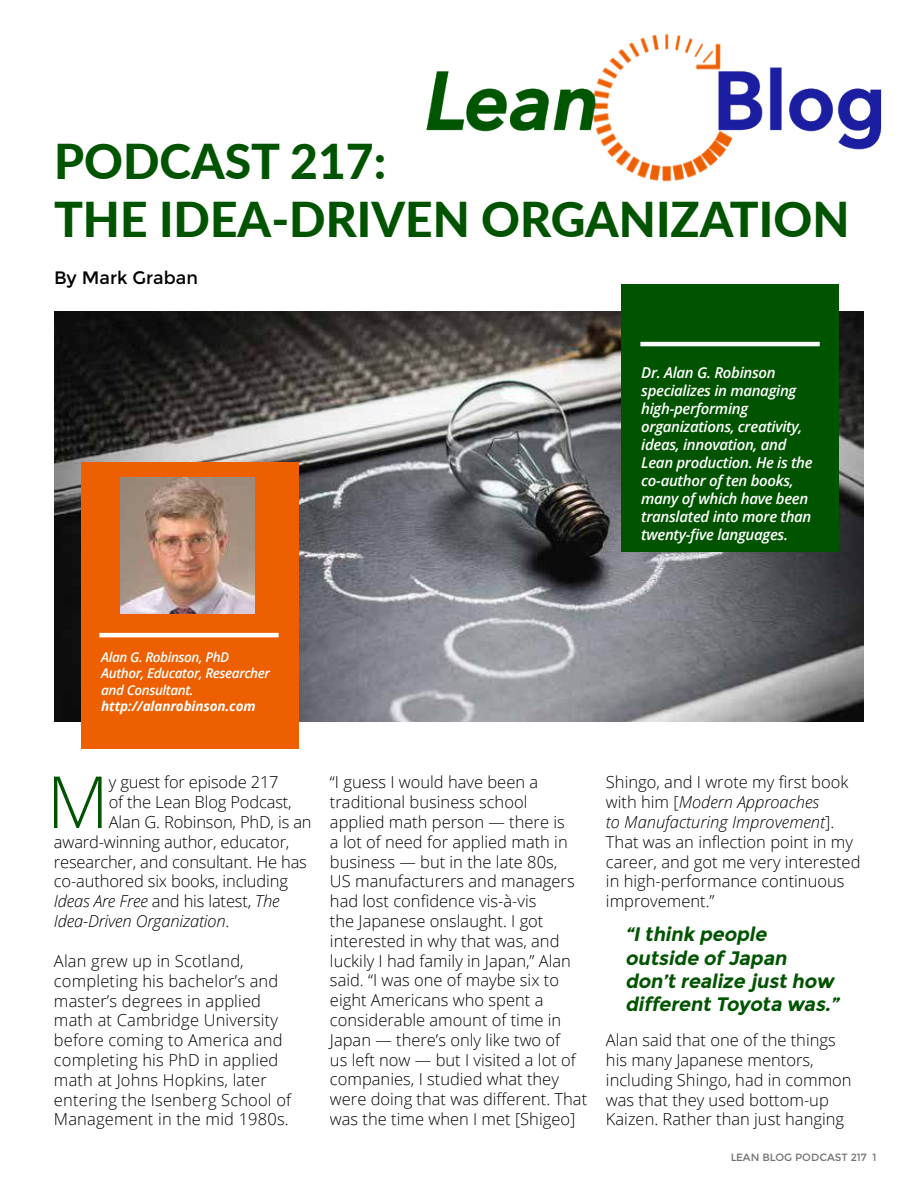
<style>
.page{position:relative;width:918px;height:1188px;background:#fff}
.page>*{position:absolute;margin:0;border:0;box-sizing:border-box;transform-origin:0 0}
.t1{font:300 72px "Open Sans";color:#005400}
.t2{font:800 48px/57.6px "Lato";color:#005400}
.t3{font:italic 700 19.5px/23.4px "Montserrat";letter-spacing:-.01em;color:#005400}
.t4{font:18px "Montserrat";color:#000}
.t5{font:300 16.5px/19.8px "Open Sans";color:#000}
.t6{font:italic 300 16.5px "Open Sans";letter-spacing:-.01em;color:#000}
.t7{font:italic 600 15px/18px "Open Sans";letter-spacing:-.02em;color:#fff}
.t8{font:italic 600 13.5px/16.2px "Open Sans";letter-spacing:-.03em;color:#fff}
.t9{font:italic 700 13.5px "Open Sans";letter-spacing:-.01em;color:#fff}
.t10{font:10.5px "Montserrat";color:#000}
.s1{font-style:normal}
.s2{font-style:italic}
</style>
<div class="page">
<img style="left:426px;top:33px;width:456px;height:149px">
<img style="left:54px;top:312px;width:810px;height:410px">
<div style="left:621px;top:285px;width:217px;height:267px;background:#005400"></div>
<hr style="left:640px;top:342px;width:180px;height:4px;background:#fff">
<div style="left:81px;top:462px;width:217px;height:287px;background:#ed5f00"></div>
<hr style="left:99px;top:633px;width:180px;height:4px;background:#fff">
<img style="left:121px;top:477px;width:134px;height:136px">
<h2 class="t2" style="left:54px;top:137px;width:797px">PODCAST 217:<br>THE IDEA-DRIVEN ORGANIZATION</h2>
<p class="t4" style="left:54px;top:269px;width:146px">By Mark Graban</p>
<p class="t7" style="left:641px;top:365px;width:173px">Dr. Alan G. Robinson specializes in managing high-performing organizations, creativity, ideas, innovation, and<br>Lean production. He is the co-author of ten books, many of which have been translated into more than twenty-five languages.</p>
<p class="t8" style="left:101px;top:651px;width:170px">Alan G. Robinson, PhD<br>Author, Educator, Researcher and Consultant.</p>
<p class="t9" style="left:101px;top:701px;width:156px">http://alanrobinson.com</p>
<h1 class="t1" style="left:47px;top:773px;width:64px">M</h1>
<p class="t5" style="left:109px;top:774px;width:171px">y guest for episode 217</p>
<p class="t5" style="left:109px;top:794px;width:185px">of the Lean Blog Podcast,</p>
<p class="t5" style="left:109px;top:814px;width:204px">Alan G. Robinson, PhD, is an</p>
<p class="t5" style="left:54px;top:834px;width:237px">award-winning author, educator,</p>
<p class="t5" style="left:54px;top:853px;width:254px">researcher, and consultant. He has</p>
<p class="t5" style="left:54px;top:873px;width:235px">co-authored six books, including</p>
<p class="t6" style="left:54px;top:895px;width:227px">Ideas Are Free <span class="s1">and his latest,</span> The</p>
<p class="t6" style="left:54px;top:914px;width:177px">Idea-Driven Organization<span class="s1">.</span></p>
<p class="t5" style="left:54px;top:953px;width:239px">Alan grew up in Scotland, completing his bachelor’s and master’s degrees in applied math at Cambridge University before coming to America and completing his PhD in applied math at Johns Hopkins, later entering the Isenberg School of<br>Management in the mid 1980s.</p>
<p class="t5" style="left:330px;top:774px;width:259px">“I guess I would have been a traditional business school<br>applied math person — there is<br>a lot of need for applied math in business — but in the late 80s,<br>US manufacturers and managers had lost confidence vis-à-vis<br>the Japanese onslaught. I got interested in why that was, and luckily I had family in Japan,” Alan said. “I was one of maybe six to eight Americans who spent a considerable amount of time in<br>Japan — there’s only like two of<br>us left now — but I visited a lot of companies, I studied what they were doing that was different. That was the time when I met [Shigeo]</p>
<p class="t5" style="left:606px;top:772px;width:256px">Shingo, and I wrote my first book with him [<span class="s2">Modern Approaches<br>to Manufacturing Improvement</span>].<br>That was an inflection point in my career, and got me very interested in high-performance continuous improvement.”</p>
<p class="t3" style="left:625px;top:924px;width:218px">“I think people outside of Japan don’t realize just how different Toyota was.”</p>
<p class="t5" style="left:606px;top:1032px;width:247px">Alan said that one of the things his many Japanese mentors, including Shingo, had in common was that they used bottom-up<br>Kaizen. Rather than just hanging</p>
<p class="t10" style="left:730px;top:1153px;width:148px">LEAN BLOG PODCAST 217 1</p>
</div>
